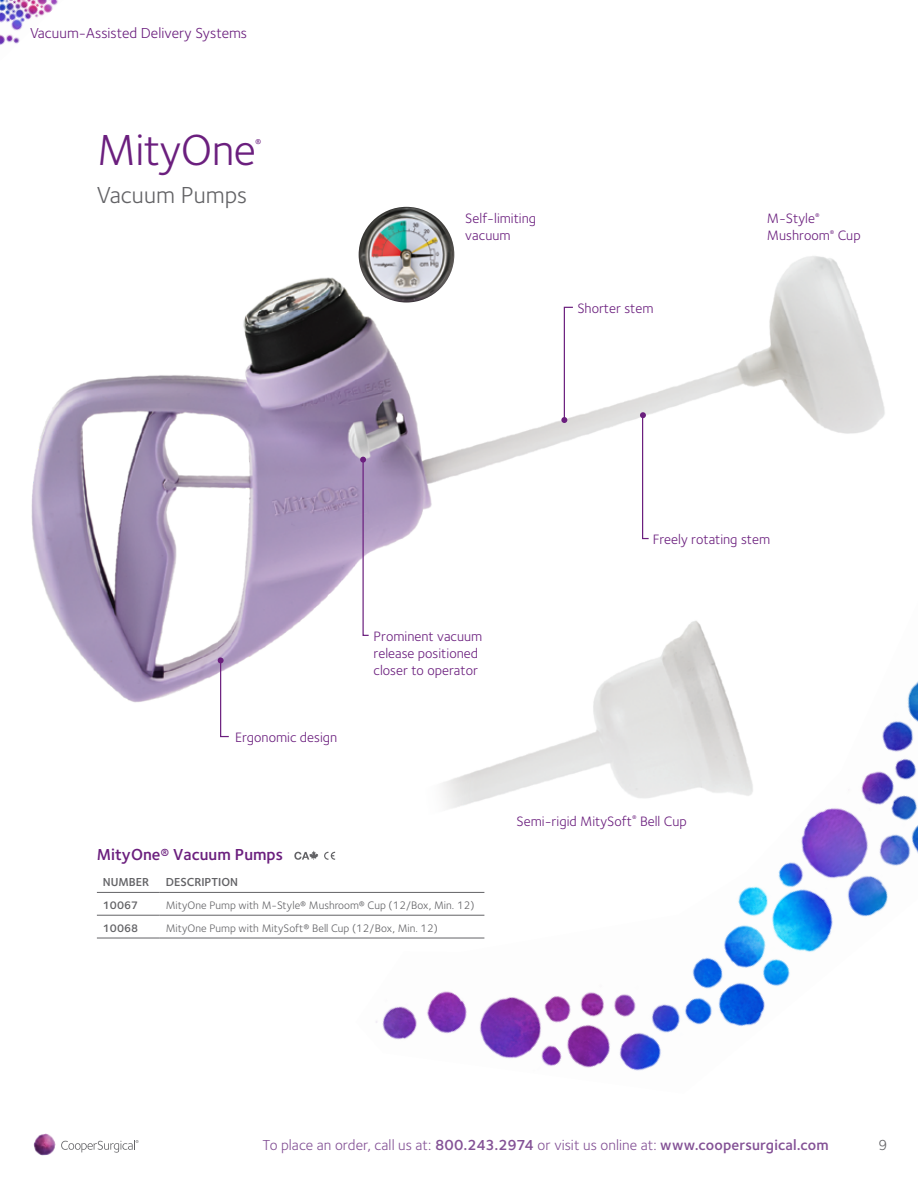
<style>
.page{position:relative;width:918px;height:1188px;background:#fff}
.page>*{position:absolute;margin:0;border:0;box-sizing:border-box;transform-origin:0 0}
._1SectionHeader{font:45px "Foundry Sterling";letter-spacing:-.015em;color:#6b1f7e}
.t1{font:24px "Foundry Sterling";color:#636366}
.Product_Bar_Header{font:600 16.5px "Foundry Sterling";color:#6b1f7e}
.t2{font:15px "Foundry Sterling";letter-spacing:.005em;color:#845296}
.t3{font:15px "Foundry Sterling";color:#6b1f7e}
.t4{font:15px "Foundry Sterling";color:#636366}
.t5{font:14.1px/17px "Foundry Sterling";color:#6b1f7e}
.Product_Chart_Head_2{font:600 12px "Foundry Sterling";color:#636366}
._1SectionHeader-2{font:11.7px "Foundry Sterling";color:#6b1f7e}
.Product_Chart_Text_2{font:11.25px "Foundry Sterling";color:#636366}
.Product_Chart_Text_2-2{font:600 11.25px "Foundry Sterling";color:#636366}
.s1{font-weight:600}
</style>
<div class="page">
<svg style="left:61px;top:1140px;width:78px;height:13px"></svg>
<img style="left:34px;top:1134px;width:22px;height:22px">
<img style="left:356px;top:724px;width:562px;height:347px">
<img style="left:0;top:0;width:58px;height:45px">
<img style="left:406px;top:724px;width:363px;height:100px">
<img style="left:31px;top:206px;width:887px;height:518px">
<img style="left:359px;top:207px;width:95px;height:96px;border-radius:48px">
<svg style="left:640px;top:412px;width:10px;height:128px"></svg>
<svg style="left:561px;top:306px;width:13px;height:117px"></svg>
<svg style="left:360px;top:457px;width:10px;height:180px"></svg>
<svg style="left:218px;top:657px;width:12px;height:81px"></svg>
<hr style="left:97px;top:892px;width:63px;height:1px;background:#636366">
<hr style="left:160px;top:892px;width:324px;height:1px;background:#636366">
<hr style="left:97px;top:915px;width:63px;height:1px;background:#636366">
<hr style="left:160px;top:915px;width:324px;height:1px;background:#636366">
<hr style="left:97px;top:938px;width:63px;height:1px;background:#636366">
<hr style="left:160px;top:938px;width:324px;height:1px;background:#636366">
<svg style="left:294px;top:851px;width:24px;height:9px"></svg>
<svg style="left:324px;top:852px;width:11px;height:8px"></svg>
<p class="t3" style="left:30px;top:24px;width:219px">Vacuum-Assisted Delivery Systems</p>
<p class="_1SectionHeader" style="left:97px;top:124px;width:161px">MityOne</p>
<p class="_1SectionHeader-2" style="left:255px;top:136px;width:8px">®</p>
<p class="t1" style="left:97px;top:181px;width:152px">Vacuum Pumps</p>
<p class="t5" style="left:465px;top:210px;width:72px">Self-limiting vacuum</p>
<p class="t5" style="left:577px;top:300px;width:78px">Shorter stem</p>
<p class="t5" style="left:767px;top:210px;width:95px">M-Style<sup>®<br></sup>Mushroom<sup>®</sup> Cup</p>
<p class="t5" style="left:235px;top:729px;width:104px">Ergonomic design</p>
<p class="Product_Bar_Header" style="left:97px;top:845px;width:188px">MityOne® Vacuum Pumps</p>
<p class="t5" style="left:374px;top:628px;width:110px">Prominent vacuum release positioned closer to operator</p>
<p class="t5" style="left:653px;top:531px;width:119px">Freely rotating stem</p>
<p class="t5" style="left:517px;top:812px;width:172px">Semi-rigid MitySoft<sup>®</sup> Bell Cup</p>
<p class="Product_Chart_Head_2" style="left:103px;top:875px;width:48px">NUMBER</p>
<p class="Product_Chart_Head_2" style="left:166px;top:875px;width:74px">DESCRIPTION</p>
<p class="Product_Chart_Text_2-2" style="left:103px;top:899px;width:37px">10067</p>
<p class="Product_Chart_Text_2" style="left:166px;top:899px;width:310px">MityOne Pump with M-Style® Mushroom® Cup (12/Box, Min. 12)</p>
<p class="Product_Chart_Text_2-2" style="left:103px;top:922px;width:37px">10068</p>
<p class="Product_Chart_Text_2" style="left:166px;top:922px;width:274px">MityOne Pump with MitySoft® Bell Cup (12/Box, Min. 12)</p>
<p class="t2" style="left:263px;top:1136px;width:567px">To place an order, call us at: <span class="s1">800.243.2974</span> or visit us online at: <span class="s1">www.coopersurgical.com</span></p>
<p class="t4" style="left:878px;top:1136px;width:10px">9</p>
</div>
